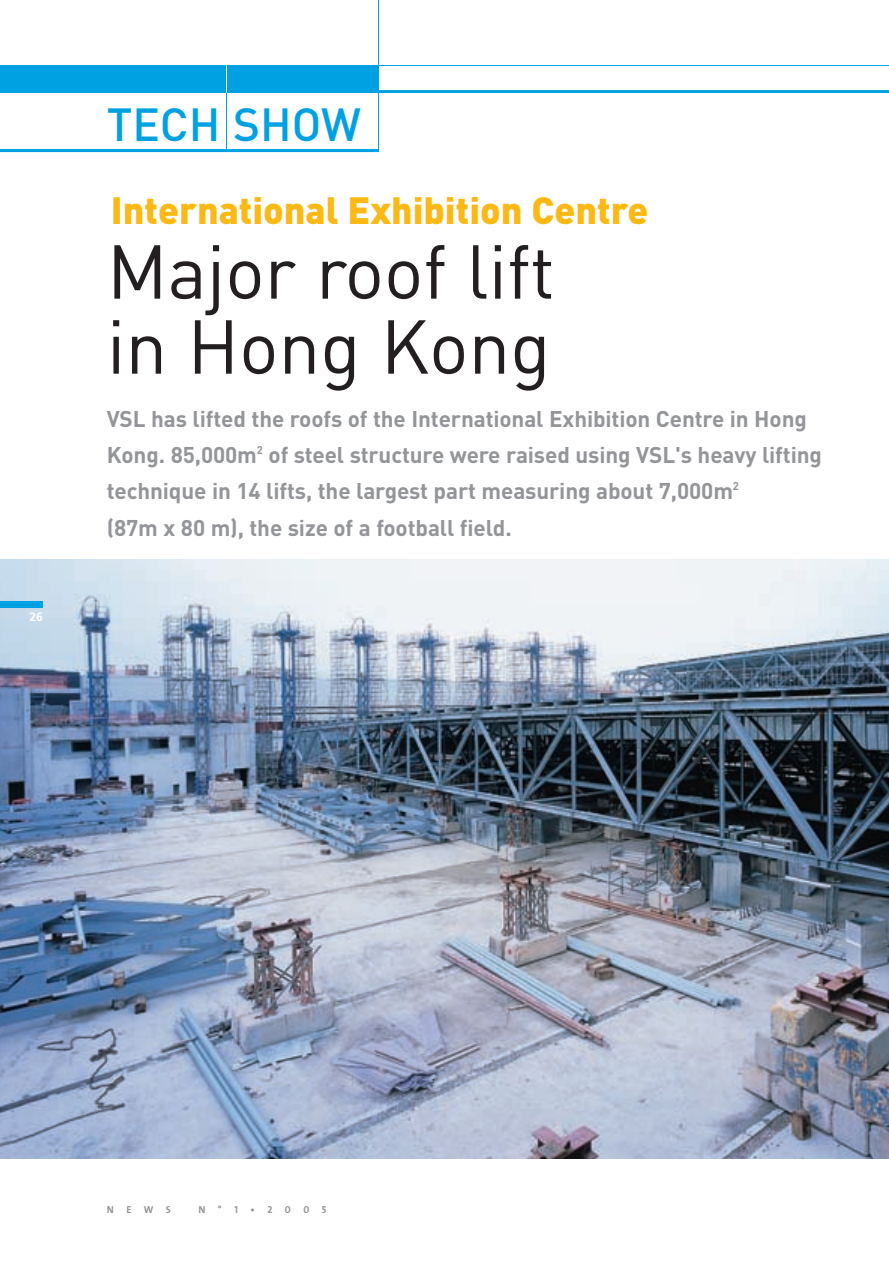
<style>
.page{position:relative;width:889px;height:1264px;background:#fff}
.page>*{position:absolute;margin:0;border:0;box-sizing:border-box;transform-origin:0 0}
.t1{font:75px/75px "DIN";letter-spacing:-.005em;color:#231f20}
.t2{font:500 45.75px "DIN";color:#00a1e3}
.t3{font:900 37.5px "DIN";color:#fcb814}
.t4{font:700 22.5px/36px "DIN";letter-spacing:-.005em;color:#939598}
.t5{font:700 12px "Frutiger";color:#fff}
.t6{font:10.2px "The Sans Bold Caps";letter-spacing:1.235em;color:#939598}
</style>
<div class="page">
<img style="left:0;top:0;width:889px;height:1159px">
<p class="t5" style="left:30px;top:612px;width:15px">26</p>
<h2 class="t2" style="left:107px;top:108px;width:256px">TECH SHOW</h2>
<h3 class="t3" style="left:111px;top:197px;width:539px">International Exhibition Centre</h3>
<h1 class="t1" style="left:107px;top:243px;width:450px">Major roof lift in Hong Kong</h1>
<p class="t4" style="left:107px;top:403px;width:717px">VSL has lifted the roofs of the International Exhibition Centre in Hong Kong. 85,000m<sup>2</sup> of steel structure were raised using VSL's heavy lifting technique in 14 lifts, the largest part measuring about 7,000m<sup>2<br></sup>(87m x 80 m), the size of a football field.</p>
<p class="t6" style="left:107px;top:1203px;width:9px">N</p>
<p class="t6" style="left:126px;top:1203px;width:46px">EWS</p>
<p class="t6" style="left:198px;top:1203px;width:130px">N°1•2005</p>
</div>
